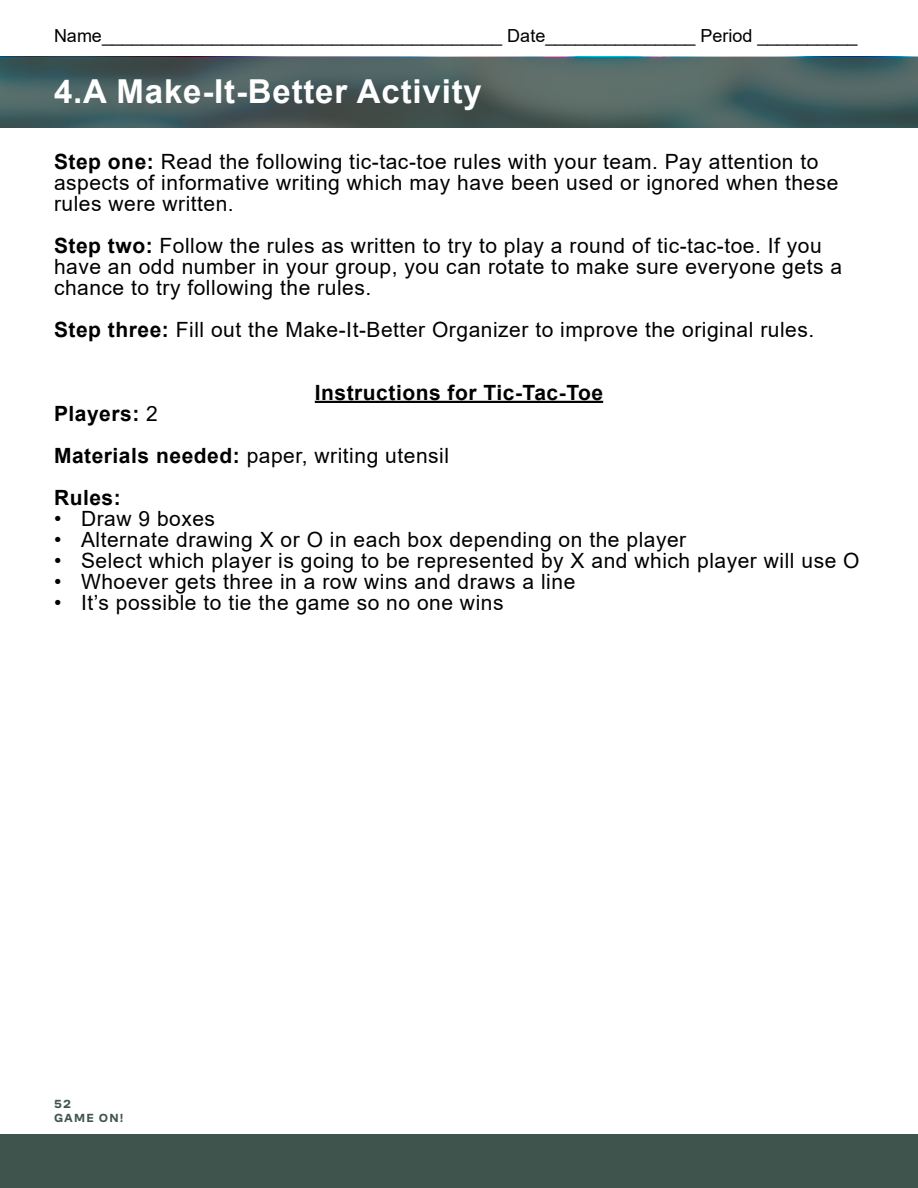
<style>
.page{position:relative;width:918px;height:1188px;background:#fff}
.page>*{position:absolute;margin:0;border:0;box-sizing:border-box;transform-origin:0 0}
.t1{font:700 33px "Arial";letter-spacing:.025em;color:#fff}
.t2{font:21px/21px "Arial";letter-spacing:.025em;color:#000}
.t3{font:700 21px/42px "Arial";letter-spacing:.025em;color:#000}
.t4{font:18px "Arial";color:#000}
.t5{font:700 12px/13.8px "Co Fo Sans";letter-spacing:.1em;color:#40544e}
.s1{font-weight:700}
.s2{font-weight:400}
</style>
<div class="page">
<svg style="left:0;top:57px;width:918px;height:70px;background:#4b6260"></svg>
<div style="left:0;top:1134px;width:918px;height:54px;background:#40544e"></div>
<hr style="left:315px;top:401px;width:288px;height:2px;background:#000">
<div style="left:57px;top:81px;width:441px;height:46px;background:#4a4a4d;opacity:.22"></div>
<p class="t4" style="left:54px;top:23px;width:805px">Name________________________________________ Date_______________ Period __________</p>
<h1 class="t1" style="left:54px;top:68px;width:429px">4.A Make-It-Better Activity</h1>
<p class="t2" style="left:54px;top:151px;width:786px"><span class="s1">Step one:</span> Read the following tic-tac-toe rules with your team. Pay attention to aspects of informative writing which may have been used or ignored when these rules were written.</p>
<p class="t2" style="left:54px;top:235px;width:790px"><span class="s1">Step two:</span> Follow the rules as written to try to play a round of tic-tac-toe. If you have an odd number in your group, you can rotate to make sure everyone gets a chance to try following the rules.</p>
<p class="t2" style="left:54px;top:319px;width:762px"><span class="s1">Step three:</span> Fill out the Make-It-Better Organizer to improve the original rules.</p>
<p class="t3" style="left:315px;top:372px;width:290px">Instructions for Tic-Tac-Toe</p>
<p class="t3" style="left:54px;top:393px;width:397px">Players: <span class="s2">2<br></span>Materials needed: <span class="s2">paper, writing utensil<br></span>Rules:</p>
<p class="t2" style="left:54px;top:508px;width:163px">• Draw 9 boxes</p>
<p class="t2" style="left:54px;top:529px;width:634px">• Alternate drawing X or O in each box depending on the player</p>
<p class="t2" style="left:54px;top:550px;width:807px">• Select which player is going to be represented by X and which player will use O</p>
<p class="t2" style="left:54px;top:571px;width:523px">• Whoever gets three in a row wins and draws a line</p>
<p class="t2" style="left:54px;top:592px;width:451px">• It’s possible to tie the game so no one wins</p>
<p class="t5" style="left:54px;top:1097px;width:71px">52<br>GAME ON!</p>
</div>
